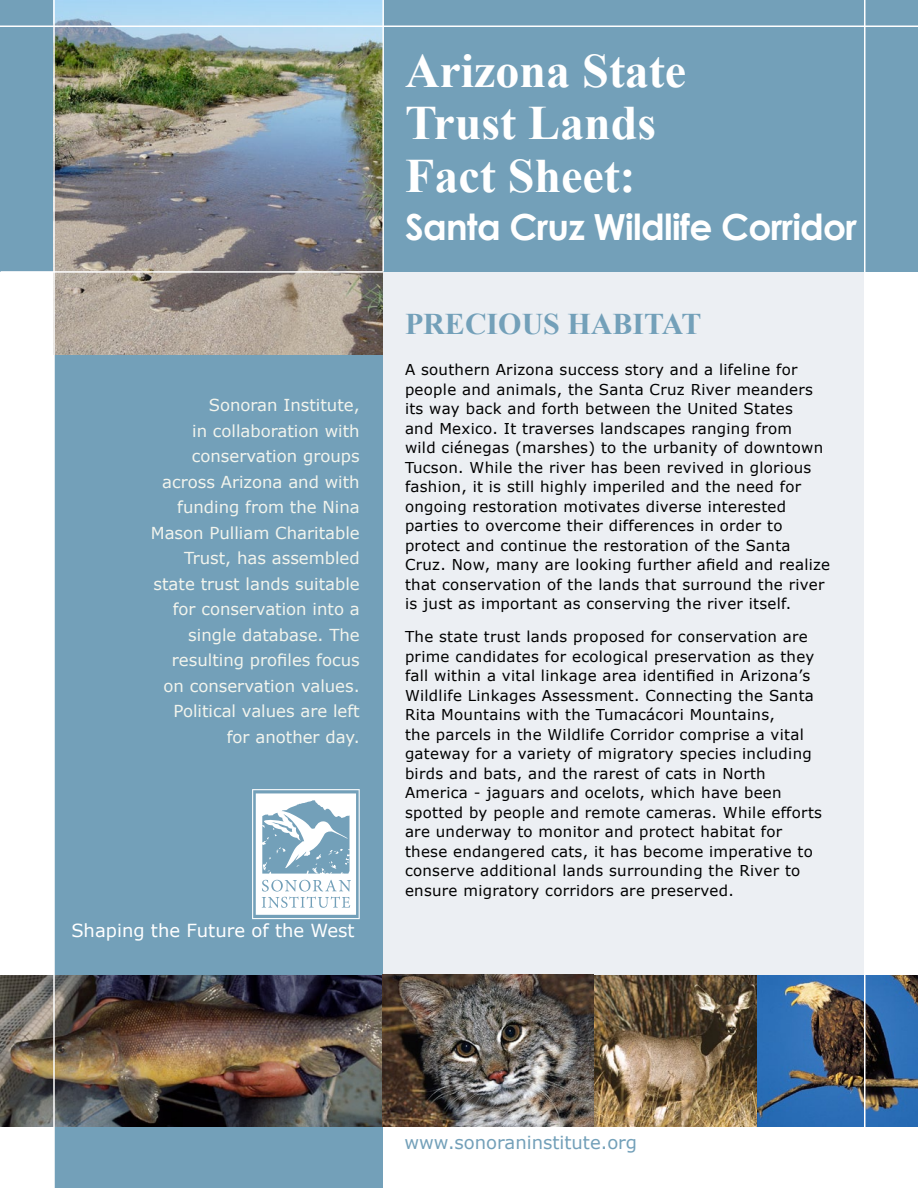
<style>
.page{position:relative;width:918px;height:1188px;background:#fff}
.page>*{position:absolute;margin:0;border:0;box-sizing:border-box;transform-origin:0 0}
.t1{font:700 48px/52.5px "Times New Roman";color:#fff}
.t2{font:700 36px "Century Gothic";letter-spacing:-.02em;color:#fff}
.t3{font:700 30px "Times New Roman";color:#73a0b9}
.t4{font:18px "Verdana";color:#fff}
.t5{font:18px "Verdana";color:#73a0b9}
.t6{font:16.5px/25.5px "Verdana";color:#f2f4ed;text-align:right}
.t7{font:15px/19.5px "Verdana";letter-spacing:.02em;color:#000}
</style>
<div class="page">
<div style="left:318px;top:271px;width:546px;height:856px;background:#eceff3"></div>
<div style="left:54px;top:263px;width:328px;height:925px;background:#73a0b9"></div>
<div style="left:383px;top:0;width:535px;height:271px;background:#73a0b9"></div>
<div style="left:0;top:0;width:64px;height:272px;background:#73a0b9"></div>
<svg style="left:252px;top:789px;width:108px;height:130px"></svg>
<img style="left:0;top:975px;width:918px;height:151px">
<img style="left:55px;top:0;width:327px;height:354px">
<hr style="left:864px;top:0;width:2px;height:1188px;background:#fff">
<hr style="left:0;top:26px;width:918px;height:1px;background:#fff">
<hr style="left:382px;top:0;width:2px;height:272px;background:#fff">
<hr style="left:1px;top:271px;width:382px;height:2px;background:#fff">
<hr style="left:53px;top:0;width:2px;height:1188px;background:#fff">
<p class="t6" style="left:151px;top:392px;width:210px">Sonoran Institute,<br>in collaboration with conservation groups across Arizona and with funding from the Nina<br>Mason Pulliam Charitable<br>Trust, has assembled state trust lands suitable for conservation into a single database. The resulting profiles focus on conservation values.<br>Political values are left for another day.</p>
<p class="t4" style="left:71px;top:918px;width:285px">Shaping the Future of the West</p>
<h1 class="t1" style="left:405px;top:43px;width:283px">Arizona State<br>Trust Lands<br>Fact Sheet:</h1>
<h2 class="t2" style="left:405px;top:199px;width:454px">Santa Cruz Wildlife Corridor</h2>
<h3 class="t3" style="left:405px;top:303px;width:298px">Precious habitat</h3>
<p class="t7" style="left:405px;top:360px;width:427px">A southern Arizona success story and a lifeline for people and animals, the Santa Cruz River meanders its way back and forth between the United States<br>and Mexico. It traverses landscapes ranging from<br>wild ciénegas (marshes) to the urbanity of downtown Tucson. While the river has been revived in glorious fashion, it is still highly imperiled and the need for ongoing restoration motivates diverse interested parties to overcome their differences in order to protect and continue the restoration of the Santa Cruz. Now, many are looking further afield and realize that conservation of the lands that surround the river is just as important as conserving the river itself.</p>
<p class="t7" style="left:405px;top:627px;width:419px">The state trust lands proposed for conservation are prime candidates for ecological preservation as they fall within a vital linkage area identified in Arizona’s Wildlife Linkages Assessment. Connecting the Santa Rita Mountains with the Tumacácori Mountains,<br>the parcels in the Wildlife Corridor comprise a vital gateway for a variety of migratory species including birds and bats, and the rarest of cats in North America - jaguars and ocelots, which have been spotted by people and remote cameras. While efforts are underway to monitor and protect habitat for these endangered cats, it has become imperative to conserve additional lands surrounding the River to ensure migratory corridors are preserved.</p>
<p class="t5" style="left:404px;top:1130px;width:234px">www.sonoraninstitute.org</p>
</div>
